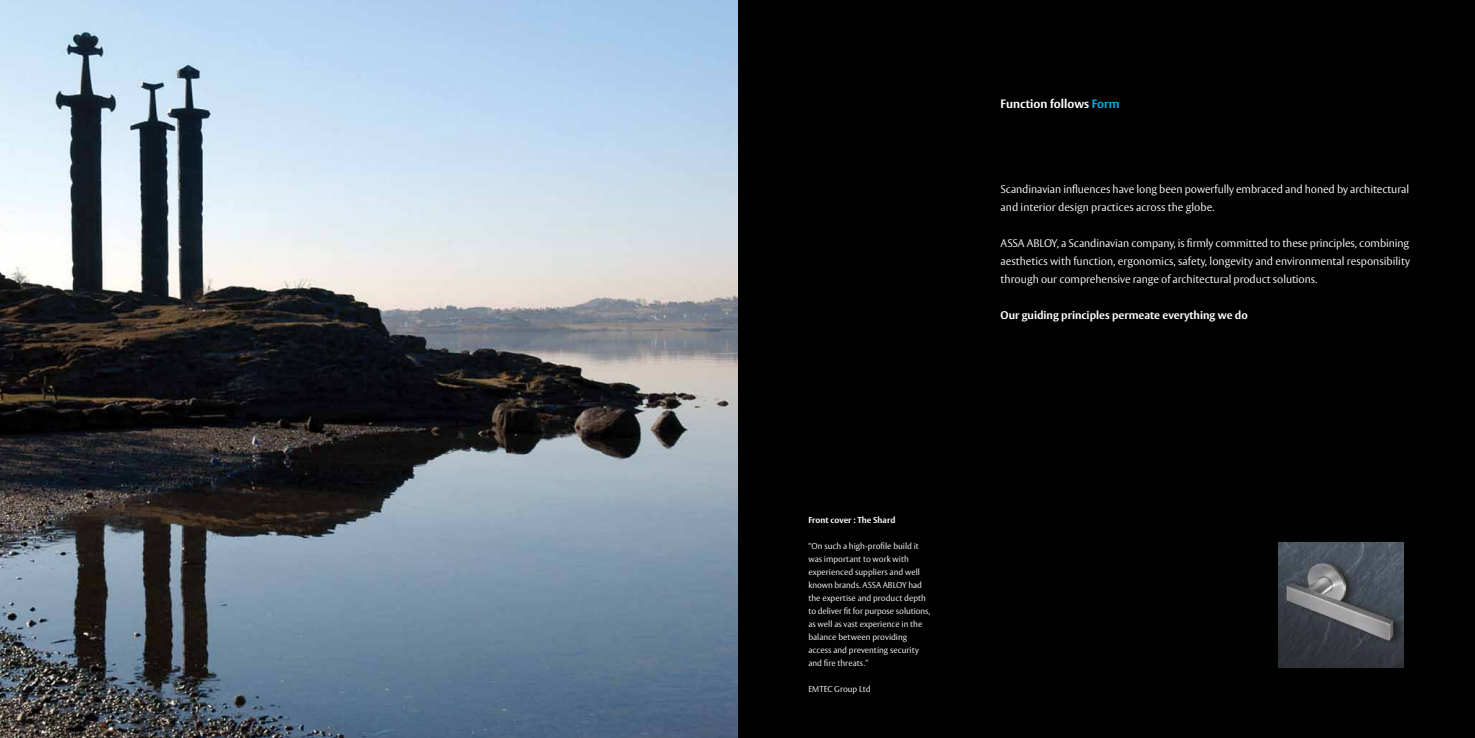
<style>
.page{position:relative;width:1475px;height:738px;background:#fff}
.page>*{position:absolute;margin:0;border:0;box-sizing:border-box;transform-origin:0 0}
.t1{font:700 12px "Vesta";color:#fff}
.t2{font:300 11px/18px "Vesta";letter-spacing:-.01em;color:#fff}
.t3{font:700 11px "Vesta";color:#fff}
.t4{font:300 8.5px/13px "Vesta";color:#fff}
.t5{font:700 8.5px "Vesta";color:#fff}
.s1{color:#00aee7}
</style>
<div class="page">
<div style="left:737px;top:0;width:737px;height:737px;background:#000101"></div>
<img style="left:0;top:0;width:737px;height:737px">
<img style="left:1278px;top:541px;width:125px;height:125px">
<p class="t1" style="left:1000px;top:97px;width:121px">Function follows <span class="s1">Form</span></p>
<p class="t2" style="left:1000px;top:180px;width:410px">Scandinavian influences have long been powerfully embraced and honed by architectural and interior design practices across the globe.</p>
<p class="t2" style="left:1000px;top:234px;width:411px;text-align:justify">ASSA ABLOY, a Scandinavian company, is firmly committed to these principles, combining aesthetics with function, ergonomics, safety, longevity and environmental responsibility through our comprehensive range of architectural product solutions.</p>
<p class="t3" style="left:1000px;top:308px;width:249px">Our guiding principles permeate everything we do</p>
<p class="t5" style="left:808px;top:514px;width:88px">Front cover : The Shard</p>
<p class="t4" style="left:808px;top:539px;width:123px">“On such a high-profile build it was important to work with experienced suppliers and well known brands. ASSA ABLOY had the expertise and product depth to deliver fit for purpose solutions, as well as vast experience in the balance between providing access and preventing security and fire threats.”</p>
<p class="t4" style="left:808px;top:682px;width:64px">EMTEC Group Ltd</p>
</div>
